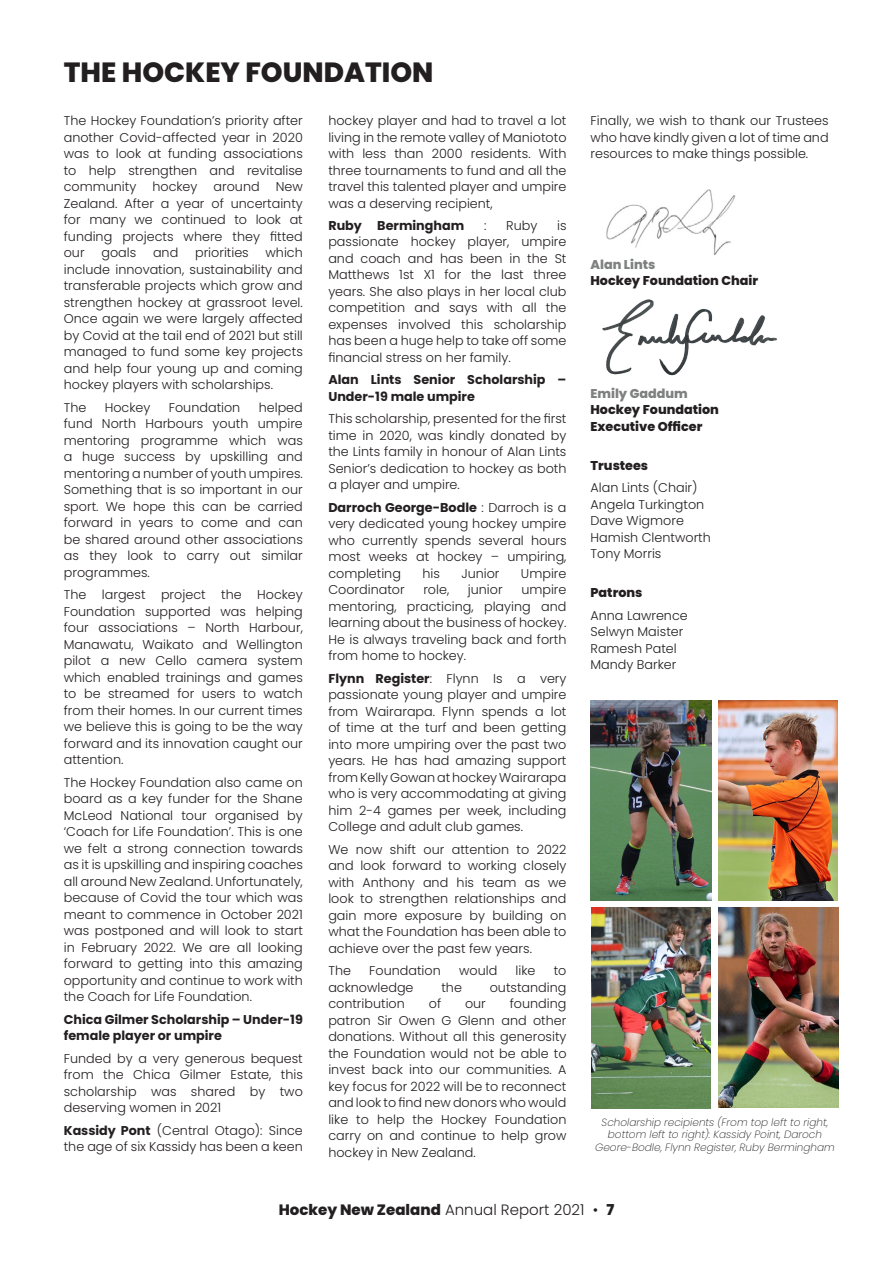
<style>
.page{position:relative;width:893px;height:1263px;background:#fff}
.page>*{position:absolute;margin:0;border:0;box-sizing:border-box;transform-origin:0 0}
.Headings_-_Black{font:800 27.75px "Poppins";color:#231f20}
.t1{font:800 15px "Poppins";color:#231f20}
.Body_Copy{font:300 12.75px/16.5px "Poppins";color:#231f20;text-align:justify}
.Body_Copy-2{font:700 12.75px/16.5px "Poppins";color:#231f20}
.Body_Copy-3{font:800 12.75px/16.5px "Poppins";color:#231f20}
.t2{font:italic 200 10.5px/12.6px "Poppins";color:#231f20;text-align:center}
.s1{font-weight:700}
.s2{color:#7f8080}
.s3{font-weight:300}
</style>
<div class="page">
<img style="left:602px;top:299px;width:175px;height:77px">
<img style="left:606px;top:189px;width:130px;height:66px">
<img style="left:591px;top:701px;width:120px;height:199px">
<img style="left:719px;top:701px;width:119px;height:199px">
<img style="left:591px;top:907px;width:119px;height:201px">
<img style="left:719px;top:907px;width:119px;height:201px">
<p class="Headings_-_Black" style="left:64px;top:56px;width:371px">THE HOCKEY FOUNDATION</p>
<p class="Body_Copy" style="left:64px;top:113px;width:241px">The Hockey Foundation’s priority after another Covid-affected year in 2020 was to look at funding associations to help strengthen and revitalise community</p>
<p class="Body_Copy" style="left:328px;top:112px;width:240px">hockey player and had to travel a lot living in the remote valley of Maniototo with less than 2000 residents. With three tournaments to fund and all the travel this talented player and umpire was a deserving recipient,</p>
<p class="Body_Copy-2" style="left:328px;top:217px;width:137px">Ruby Bermingham</p>
<p class="Body_Copy" style="left:484px;top:217px;width:4px">:</p>
<p class="Body_Copy" style="left:506px;top:217px;width:33px">Ruby</p>
<p class="Body_Copy" style="left:152px;top:179px;width:47px">hockey</p>
<p class="Body_Copy" style="left:214px;top:179px;width:48px">around</p>
<p class="Body_Copy" style="left:64px;top:179px;width:241px;text-indent:212px">New Zealand. After a year of uncertainty for many we continued to look at funding projects where they fitted our</p>
<p class="Body_Copy" style="left:328px;top:217px;width:240px;text-indent:229px">is passionate hockey player, umpire and coach and has been in the St Matthews 1st X1 for the last three years. She also plays in her local club competition and says with all the expenses involved this scholarship has been a huge help to take off some financial stress on her family.</p>
<p class="Body_Copy-2" style="left:328px;top:372px;width:240px">Alan Lints Senior Scholarship –<br>Under-19 male umpire</p>
<p class="Body_Copy" style="left:328px;top:411px;width:240px">This scholarship, presented for the first time in 2020, was kindly donated by the Lints family in honour of Alan Lints Senior’s dedication to hockey as both a player and umpire.</p>
<p class="Body_Copy" style="left:328px;top:499px;width:240px"><span class="s1">Darroch George-Bodle</span> : Darroch is a very dedicated young hockey umpire who currently spends several hours most weeks at hockey – umpiring, completing</p>
<p class="Body_Copy" style="left:64px;top:245px;width:241px;text-indent:202px">which include innovation, sustainability and transferable projects which grow and strengthen hockey at grassroot level.<br>Once again we were largely affected by Covid at the tail end of 2021 but still managed to fund some key projects and help four young up and coming hockey players with scholarships.</p>
<p class="Body_Copy" style="left:64px;top:399px;width:24px">The</p>
<p class="Body_Copy" style="left:105px;top:399px;width:47px">Hockey</p>
<p class="Body_Copy" style="left:169px;top:399px;width:73px">Foundation</p>
<p class="Body_Copy" style="left:101px;top:245px;width:36px">goals</p>
<p class="Body_Copy" style="left:153px;top:245px;width:27px">and</p>
<p class="Body_Copy" style="left:195px;top:245px;width:55px">priorities</p>
<p class="Body_Copy" style="left:64px;top:399px;width:241px;text-indent:195px">helped fund North Harbours youth umpire mentoring programme which was a huge success by upskilling and mentoring a number of youth umpires.<br>Something that is so important in our sport. We hope this can be carried forward in years to come and can be shared around other associations as they look to carry out similar programmes.</p>
<p class="Body_Copy" style="left:64px;top:587px;width:241px">The largest project the Hockey Foundation supported was helping four associations – North Harbour, Manawatu, Waikato and Wellington pilot a new Cello camera system which enabled trainings and games to be streamed for users to watch from their homes. In our current times we believe this is going to be the way forward and its innovation caught our attention.</p>
<p class="Body_Copy" style="left:64px;top:774px;width:241px">The Hockey Foundation also came on board as a key funder for the Shane McLeod National tour organised by ‘Coach for Life Foundation’. This is one we felt a strong connection towards as it is upskilling and inspiring coaches all around New Zealand. Unfortunately, because of Covid the tour which was meant to commence in October 2021 was postponed and will look to start in February 2022. We are all looking forward to getting into this amazing opportunity and continue to work with the Coach for Life Foundation.</p>
<p class="Body_Copy-2" style="left:64px;top:1011px;width:241px">Chica Gilmer Scholarship – Under-19 female player or umpire</p>
<p class="Body_Copy" style="left:64px;top:1050px;width:241px">Funded by a very generous bequest from the Chica Gilmer Estate, this scholarship was shared by two deserving women in 2021</p>
<p class="Body_Copy" style="left:64px;top:1122px;width:241px"><span class="s1">Kassidy Pont</span> (Central Otago): Since the age of six Kassidy has been a keen</p>
<p class="Body_Copy" style="left:422px;top:565px;width:19px">his</p>
<p class="Body_Copy" style="left:461px;top:565px;width:40px">Junior</p>
<p class="Body_Copy" style="left:521px;top:565px;width:47px">Umpire</p>
<p class="Body_Copy" style="left:328px;top:582px;width:240px;text-indent:193px">umpire mentoring, practicing, playing and learning about the business of hockey.<br>He is always traveling back and forth from home to hockey.</p>
<p class="Body_Copy" style="left:328px;top:670px;width:240px"><span class="s1">Flynn Register</span>: Flynn Is a very passionate young player and umpire from Wairarapa. Flynn spends a lot of time at the turf and been getting into more umpiring over the past two years. He has had amazing support from Kelly Gowan at hockey Wairarapa who is very accommodating at giving him 2-4 games per week, including College and adult club games.</p>
<p class="Body_Copy" style="left:328px;top:841px;width:240px">We now shift our attention to 2022 and look forward to working closely with Anthony and his team as we look to strengthen relationships and gain more exposure by building on what the Foundation has been able to achieve over the past few years.</p>
<p class="Body_Copy" style="left:328px;top:963px;width:24px">The</p>
<p class="Body_Copy" style="left:369px;top:963px;width:73px">Foundation</p>
<p class="Body_Copy" style="left:459px;top:963px;width:40px">would</p>
<p class="Body_Copy" style="left:516px;top:963px;width:21px">like</p>
<p class="Body_Copy" style="left:554px;top:963px;width:14px">to</p>
<p class="Body_Copy" style="left:328px;top:979px;width:87px">acknowledge</p>
<p class="Body_Copy" style="left:441px;top:979px;width:22px">the</p>
<p class="Body_Copy" style="left:490px;top:979px;width:78px">outstanding</p>
<p class="Body_Copy" style="left:328px;top:996px;width:78px">contribution</p>
<p class="Body_Copy" style="left:429px;top:996px;width:14px">of</p>
<p class="Body_Copy" style="left:465px;top:996px;width:22px">our</p>
<p class="Body_Copy" style="left:328px;top:582px;width:78px">Coordinator</p>
<p class="Body_Copy" style="left:423px;top:582px;width:27px">role,</p>
<p class="Body_Copy" style="left:468px;top:582px;width:36px">junior</p>
<p class="Body_Copy" style="left:328px;top:996px;width:240px;text-indent:181px">founding patron Sir Owen G Glenn and other donations. Without all this generosity the Foundation would not be able to invest back into our communities. A key focus for 2022 will be to reconnect and look to find new donors who would like to help the Hockey Foundation carry on and continue to help grow hockey in New Zealand.</p>
<p class="Body_Copy" style="left:590px;top:112px;width:240px">Finally, we wish to thank our Trustees who have kindly given a lot of time and resources to make things possible.</p>
<p class="Body_Copy-3" style="left:590px;top:256px;width:169px"><span class="s2">Alan Lints<br></span>Hockey Foundation Chair</p>
<p class="Body_Copy-3" style="left:590px;top:385px;width:130px"><span class="s2">Emily Gaddum<br></span>Hockey Foundation<br>Executive Officer</p>
<p class="Body_Copy-3" style="left:590px;top:457px;width:59px">Trustees</p>
<p class="Body_Copy" style="left:590px;top:479px;width:122px;text-align:left">Alan Lints (Chair)<br>Angela Turkington<br>Dave Wigmore<br>Hamish Clentworth<br>Tony Morris</p>
<p class="Body_Copy-3" style="left:590px;top:584px;width:53px">Patrons</p>
<p class="Body_Copy" style="left:590px;top:607px;width:99px;text-align:left">Anna Lawrence<br>Selwyn Maister<br>Ramesh Patel<br>Mandy Barker</p>
<p class="t2" style="left:595px;top:1116px;width:241px">Scholarship recipients (From top left to right, bottom left to right): Kassidy Point, Daroch<br>Geore-Bodle, Flynn Register, Ruby Bermingham</p>
<p class="t1" style="left:279px;top:1201px;width:337px">Hockey New Zealand <span class="s3">Annual Report 2021 •</span> 7</p>
</div>
